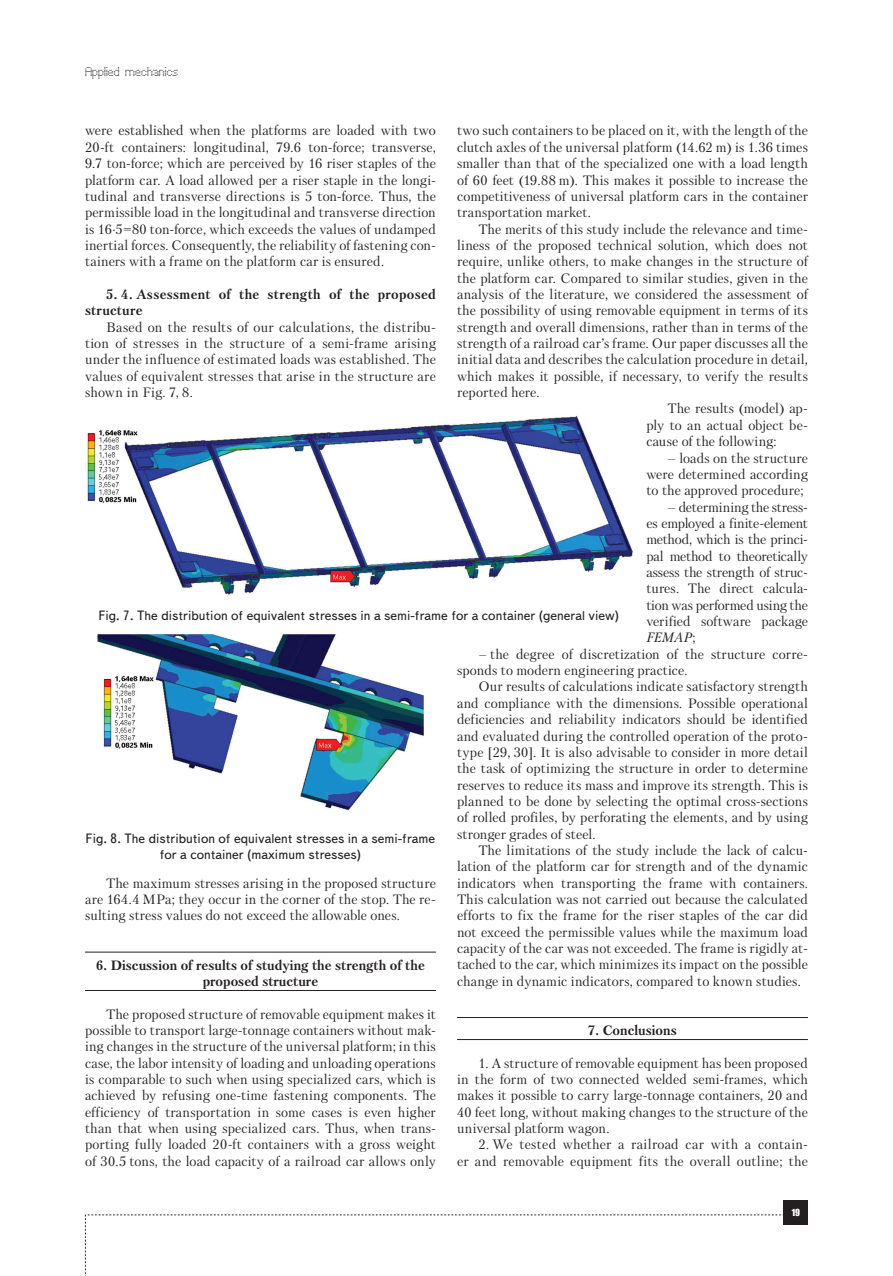
<style>
.page{position:relative;width:893px;height:1276px;background:#fff}
.page>*{position:absolute;margin:0;border:0;box-sizing:border-box;transform-origin:0 0}
.t1{font:13.5px/16.4px "Petersburg C";letter-spacing:.005em;color:#231f20;text-align:justify}
.t2{font:13.5px/16.2px "Text Book C";color:#231f20;text-align:center}
.t3{font:700 13.5px/16.4px "Petersburg C";color:#231f20;text-align:center}
.t4{font:700 13.5px/16.4px "Petersburg C";letter-spacing:.02em;color:#231f20}
.t5{font:12px "Perfo";letter-spacing:.015em;color:#231f20}
.t6{font:9px "Impact";color:#fff}
.s1{font-style:italic}
</style>
<div class="page">
<svg style="left:85px;top:1214px;width:699px;height:62px"></svg>
<div style="left:784px;top:1200px;width:24px;height:24px;background:#231f20"></div>
<hr style="left:85px;top:951px;width:351px;height:1px;background:#231f20">
<hr style="left:85px;top:990px;width:351px;height:1px;background:#231f20">
<hr style="left:457px;top:1017px;width:351px;height:1px;background:#231f20">
<hr style="left:457px;top:1039px;width:351px;height:1px;background:#231f20">
<img style="left:85px;top:414px;width:549px;height:181px">
<img style="left:97px;top:634px;width:326px;height:177px">
<p class="t5" style="left:85px;top:65px;width:95px">Applied mechanics</p>
<p class="t1" style="left:85px;top:122px;width:352px">were established when the platforms are loaded with two 20-ft containers: longitudinal, 79.6 ton-force; transverse, 9.7 ton-force; which are perceived by 16 riser staples of the platform car. A load allowed per a riser staple in the longi&shy;tudinal and transverse directions is 5 ton-force. Thus, the permissible load in the longitudinal and transverse direction is 16∙5=80 ton-force, which exceeds the values of undamped inertial forces. Consequently, the reliability of fastening con&shy;tainers with a frame on the platform car is ensured.</p>
<p class="t4" style="left:85px;top:286px;width:352px;text-indent:21px">5. 4. Assessment of the strength of the proposed structure</p>
<p class="t1" style="left:85px;top:319px;width:352px;text-indent:21px">Based on the results of our calculations, the distribu&shy;tion of stresses in the structure of a semi-frame arising under the influence of estimated loads was established. The values of equivalent stresses that arise in the structure are shown in Fig. 7, 8.</p>
<p class="t1" style="left:457px;top:122px;width:352px">two such containers to be placed on it, with the length of the clutch axles of the universal platform (14.62 m) is 1.36 times smaller than that of the specialized one with a load length of 60 feet (19.88 m). This makes it possible to increase the competitiveness of universal platform cars in the container transportation market.</p>
<p class="t1" style="left:478px;top:220px;width:331px">The merits of this study include the relevance and time-</p>
<p class="t1" style="left:457px;top:237px;width:352px">liness of the proposed technical solution, which does not</p>
<p class="t1" style="left:457px;top:253px;width:352px">require, unlike others, to make changes in the structure of</p>
<p class="t1" style="left:457px;top:269px;width:352px">the platform car. Compared to similar studies, given in the</p>
<p class="t1" style="left:457px;top:286px;width:352px">analysis of the literature, we considered the assessment of</p>
<p class="t1" style="left:457px;top:302px;width:352px">the possibility of using removable equipment in terms of its</p>
<p class="t1" style="left:457px;top:319px;width:352px">strength and overall dimensions, rather than in terms of the</p>
<p class="t1" style="left:457px;top:335px;width:352px">strength of a railroad car’s frame. Our paper discusses all the</p>
<p class="t1" style="left:457px;top:351px;width:352px">initial data and describes the calculation procedure in detail,</p>
<p class="t1" style="left:457px;top:368px;width:352px">which makes it possible, if necessary, to verify the results</p>
<p class="t1" style="left:457px;top:384px;width:84px">reported here.</p>
<p class="t1" style="left:668px;top:400px;width:142px">The results (model) ap-</p>
<p class="t1" style="left:646px;top:417px;width:163px">ply to an actual object be-</p>
<p class="t1" style="left:646px;top:433px;width:132px">cause of the following:</p>
<p class="t1" style="left:646px;top:449px;width:163px;text-indent:21px">– loads on the structure were determined according to the approved procedure;</p>
<p class="t1" style="left:646px;top:498px;width:163px;text-indent:21px">– determining the stress&shy;es employed a finite-element method, which is the princi&shy;pal method to theoretically assess the strength of struc&shy;tures. The direct calcula&shy;tion was performed using the verified software package <span class="s1">FEMAP</span>;</p>
<p class="t1" style="left:457px;top:646px;width:352px;text-indent:21px">– the degree of discretization of the structure corre&shy;sponds to modern engineering practice.</p>
<p class="t1" style="left:457px;top:678px;width:352px;text-indent:21px">Our results of calculations indicate satisfactory strength and compliance with the dimensions. Possible operational deficiencies and reliability indicators should be identified and evaluated during the controlled operation of the proto&shy;type [29, 30]. It is also advisable to consider in more detail the task of optimizing the structure in order to determine reserves to reduce its mass and improve its strength. This is planned to be done by selecting the optimal cross-sections of rolled profiles, by perforating the elements, and by using stronger grades of steel.</p>
<p class="t1" style="left:457px;top:842px;width:352px;text-indent:21px">The limitations of the study include the lack of calcu&shy;lation of the platform car for strength and of the dynamic indicators when transporting the frame with containers.<br>This calculation was not carried out because the calculated efforts to fix the frame for the riser staples of the car did not exceed the permissible values while the maximum load capacity of the car was not exceeded. The frame is rigidly at&shy;tached to the car, which minimizes its impact on the possible change in dynamic indicators, compared to known studies.</p>
<p class="t3" style="left:588px;top:1022px;width:90px">7. Conclusions</p>
<p class="t1" style="left:457px;top:1054px;width:352px;text-indent:21px">1. A structure of removable equipment has been proposed in the form of two connected welded semi-frames, which makes it possible to carry large-tonnage containers, 20 and 40 feet long, without making changes to the structure of the universal platform wagon.</p>
<p class="t1" style="left:457px;top:1136px;width:352px;text-align:right">2. We tested whether a railroad car with a contain-<br>er and removable equipment fits the overall outline; the</p>
<p class="t2" style="left:98px;top:607px;width:522px">Fig. 7. The distribution of equivalent stresses in a semi-frame for a container (general view)</p>
<p class="t2" style="left:86px;top:830px;width:351px">Fig. 8. The distribution of equivalent stresses in a semi-frame for a container (maximum stresses)</p>
<p class="t1" style="left:85px;top:874px;width:352px;text-indent:21px">The maximum stresses arising in the proposed structure are 164.4 MPa; they occur in the corner of the stop. The re&shy;sulting stress values do not exceed the allowable ones.</p>
<p class="t3" style="left:96px;top:956px;width:330px">6. Discussion of results of studying the strength of the proposed structure</p>
<p class="t1" style="left:85px;top:1005px;width:352px;text-indent:21px">The proposed structure of removable equipment makes it possible to transport large-tonnage containers without mak&shy;ing changes in the structure of the universal platform; in this case, the labor intensity of loading and unloading operations is comparable to such when using specialized cars, which is achieved by refusing one-time fastening components. The efficiency of transportation in some cases is even higher than that when using specialized cars. Thus, when trans&shy;porting fully loaded 20-ft containers with a gross weight of 30.5 tons, the load capacity of a railroad car allows only</p>
<p class="t6" style="left:792px;top:1205px;width:10px">19</p>
</div>
